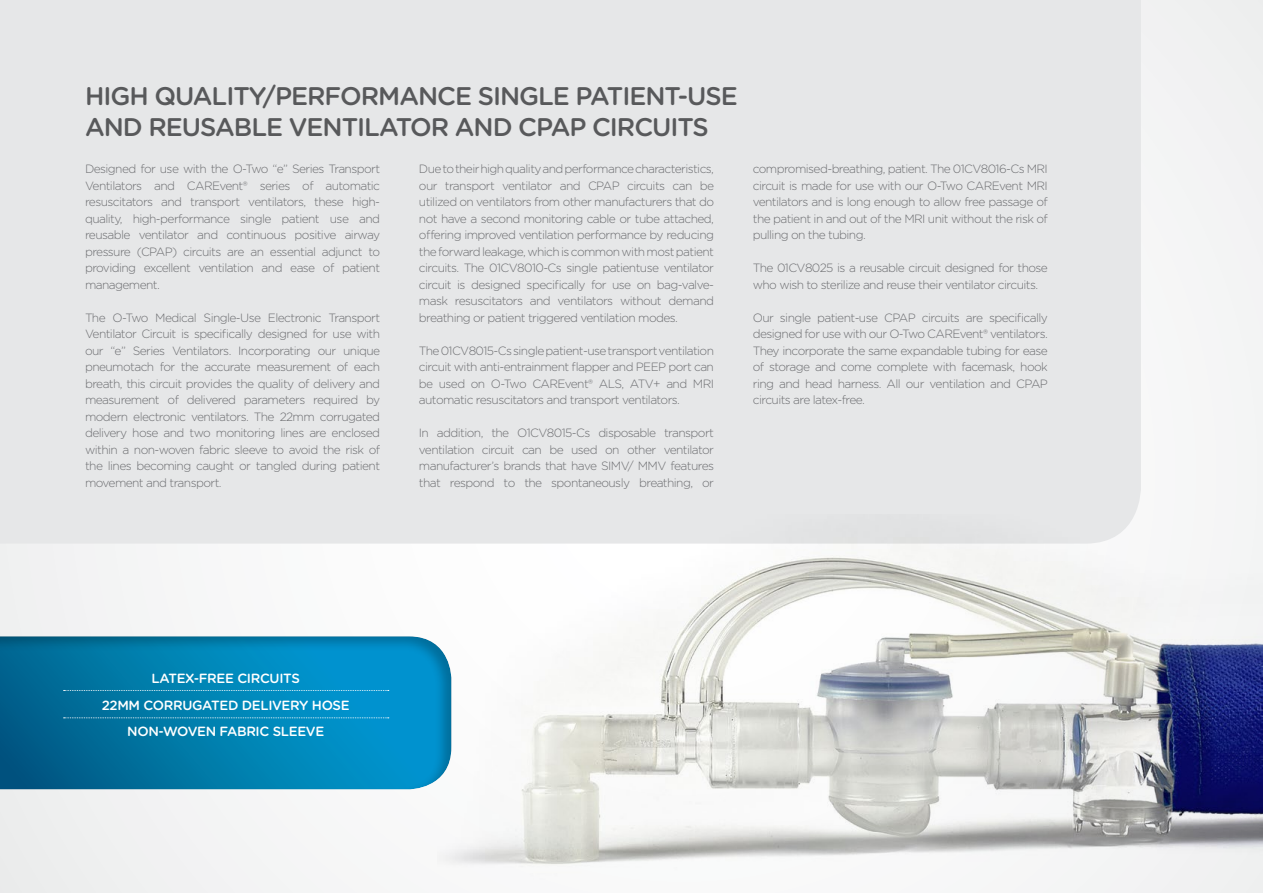
<style>
.page{position:relative;width:1263px;height:893px;background:#f5f5f6}
.page>*{position:absolute;margin:0;border:0;box-sizing:border-box;transform-origin:0 0}
.t1{font:500 25.5px/30.6px "Gotham Rounded";letter-spacing:-.04em;color:#58595b}
.t2{font:500 13.35px/26.7px "Gotham Rounded";letter-spacing:-.025em;color:#fff;text-align:center}
.t3{font:300 12px/16.5px "Gotham Rounded";letter-spacing:-.05em;color:#6d6e71;text-align:justify}
</style>
<div class="page">
<div style="left:0;top:0;width:1141px;height:544px;background:#e6e7e8"></div>
<img style="left:438px;top:515px;width:825px;height:349px">
<div style="left:0;top:636px;width:466px;height:164px;background:#000;opacity:.25"></div>
<svg style="left:64px;top:717px;width:325px;height:1px"></svg>
<svg style="left:64px;top:690px;width:325px;height:1px"></svg>
<h1 class="t1" style="left:85px;top:80px;width:654px">HIGH QUALITY/PERFORMANCE SINGLE PATIENT-USE<br>AND REUSABLE VENTILATOR AND CPAP CIRCUITS</h1>
<p class="t3" style="left:85px;top:160px;width:297px">Designed for use with the O-Two “e” Series Transport Ventilators and CAREvent® series of automatic resuscitators and transport ventilators, these high&shy;quality, high-performance single patient use and reusable ventilator and continuous positive airway pressure (CPAP) circuits are an essential adjunct to providing excellent ventilation and ease of patient management.</p>
<p class="t3" style="left:85px;top:309px;width:297px">The O-Two Medical Single-Use Electronic Transport Ventilator Circuit is specifically designed for use with our “e” Series Ventilators. Incorporating our unique pneumotach for the accurate measurement of each breath, this circuit provides the quality of delivery and measurement of delivered parameters required by modern electronic ventilators. The 22mm corrugated delivery hose and two monitoring lines are enclosed within a non-woven fabric sleeve to avoid the risk of the lines becoming caught or tangled during patient movement and transport.</p>
<p class="t3" style="left:419px;top:160px;width:297px">Due to their high quality and performance characteristics, our transport ventilator and CPAP circuits can be utilized on ventilators from other manufacturers that do not have a second monitoring cable or tube attached, offering improved ventilation performance by reducing the forward leakage, which is common with most patient circuits. The 01CV8010-Cs single patientuse ventilator circuit is designed specifically for use on bag-valve&shy;mask resuscitators and ventilators without demand breathing or patient triggered ventilation modes.</p>
<p class="t3" style="left:419px;top:342px;width:297px">The 01CV8015-Cs single patient-use transport ventilation circuit with anti-entrainment flapper and PEEP port can be used on O-Two CAREvent® ALS, ATV+ and MRI automatic resuscitators and transport ventilators.</p>
<p class="t3" style="left:419px;top:424px;width:297px">In addition, the O1CV8015-Cs disposable transport ventilation circuit can be used on other ventilator manufacturer’s brands that have SIMV/ MMV features that respond to the spontaneously breathing, or</p>
<p class="t3" style="left:753px;top:160px;width:297px">compromised-breathing, patient. The 01CV8016-Cs MRI circuit is made for use with our O-Two CAREvent MRI ventilators and is long enough to allow free passage of the patient in and out of the MRI unit without the risk of pulling on the tubing.</p>
<p class="t3" style="left:753px;top:259px;width:297px">The 01CV8025 is a reusable circuit designed for those who wish to sterilize and reuse their ventilator circuits.</p>
<p class="t3" style="left:753px;top:309px;width:297px">Our single patient-use CPAP circuits are specifically designed for use with our O-Two CAREvent® ventilators.<br>They incorporate the same expandable tubing for ease of storage and come complete with facemask, hook ring and head harness. All our ventilation and CPAP circuits are latex-free.</p>
<p class="t2" style="left:102px;top:664px;width:249px">LATEX-FREE CIRCUITS<br>22MM CORRUGATED DELIVERY HOSE<br>NON-WOVEN FABRIC SLEEVE</p>
</div>
